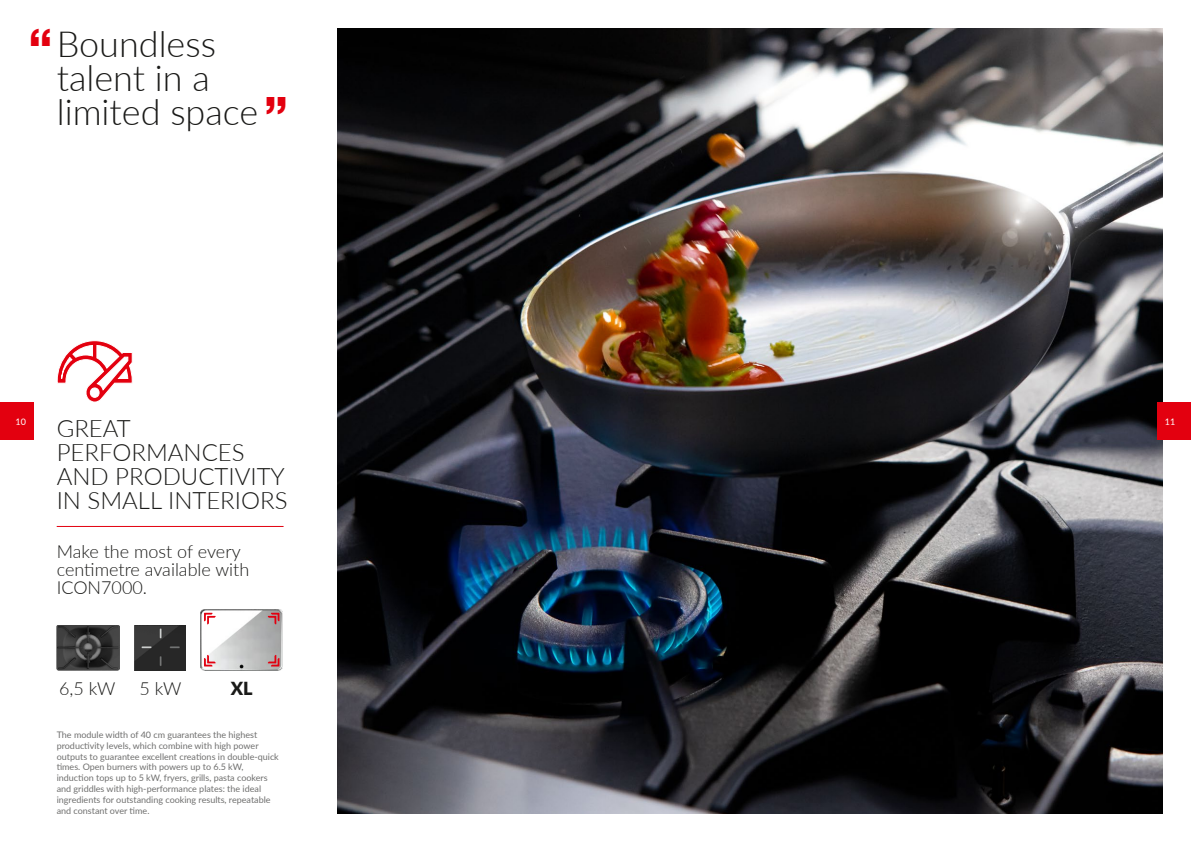
<style>
.page{position:relative;width:1191px;height:842px;background:#fff}
.page>*{position:absolute;margin:0;border:0;box-sizing:border-box;transform-origin:0 0}
.t1{font:800 48px "Helvetica Neue LT Std";color:#e3000f}
.t2{font:300 36px/34px "Lato";color:#1a1a18}
.t3{font:300 24px/24px "Lato";color:#1a1a18}
.t4{font:300 18px/18px "Lato";color:#1a1a18}
.t5{font:900 18px "Lato";color:#1a1a18}
.t6{font:9px/10.8px "Lato";color:#6f6f6e}
.t7{font:9px "Lato";color:#fff}
.s1{font-family:"Helvetica Neue LT Std";font-weight:800;font-size:48px;color:#e3000f}
</style>
<div class="page">
<img style="left:337px;top:28px;width:825px;height:786px">
<hr style="left:57px;top:526px;width:226px;height:1px;background:#e3000f">
<img style="left:57px;top:625px;width:62px;height:45px">
<img style="left:135px;top:625px;width:51px;height:45px">
<img style="left:201px;top:609px;width:82px;height:61px">
<svg style="left:204px;top:613px;width:12px;height:11px"></svg>
<svg style="left:268px;top:613px;width:11px;height:11px"></svg>
<svg style="left:268px;top:655px;width:11px;height:11px"></svg>
<svg style="left:204px;top:655px;width:12px;height:11px"></svg>
<svg style="left:57px;top:340px;width:76px;height:62px"></svg>
<div style="left:0;top:402px;width:34px;height:38px;background:#e3000f"></div>
<div style="left:1156px;top:402px;width:35px;height:38px;background:#e3000f"></div>
<h2 class="t2" style="left:57px;top:26px;width:203px;text-indent:-28px"><span class="s1">“</span>Boundless talent in a limited space</h2>
<h1 class="t1" style="left:288px;top:126px;width:25px;rotate:-180deg">“</h1>
<p class="t7" style="left:16px;top:415px;width:12px">10</p>
<p class="t7" style="left:1165px;top:415px;width:12px">11</p>
<h3 class="t3" style="left:57px;top:416px;width:232px">GREAT<br>PERFORMANCES<br>AND PRODUCTIVITY<br>IN SMALL INTERIORS</h3>
<h3 class="t4" style="left:57px;top:542px;width:194px">Make the most of every centimetre available with<br>ICON7000.</h3>
<h3 class="t4" style="left:59px;top:679px;width:58px">6,5 kW</h3>
<h3 class="t4" style="left:139px;top:679px;width:43px">5 kW</h3>
<h3 class="t5" style="left:231px;top:675px;width:23px">XL</h3>
<p class="t6" style="left:57px;top:729px;width:224px">The module width of 40 cm guarantees the highest productivity levels, which combine with high power outputs to guarantee excellent creations in double-quick times. Open burners with powers up to 6.5 kW, induction tops up to 5 kW, fryers, grills, pasta cookers and griddles with high-performance plates: the ideal ingredients for outstanding cooking results, repeatable and constant over time.</p>
</div>
